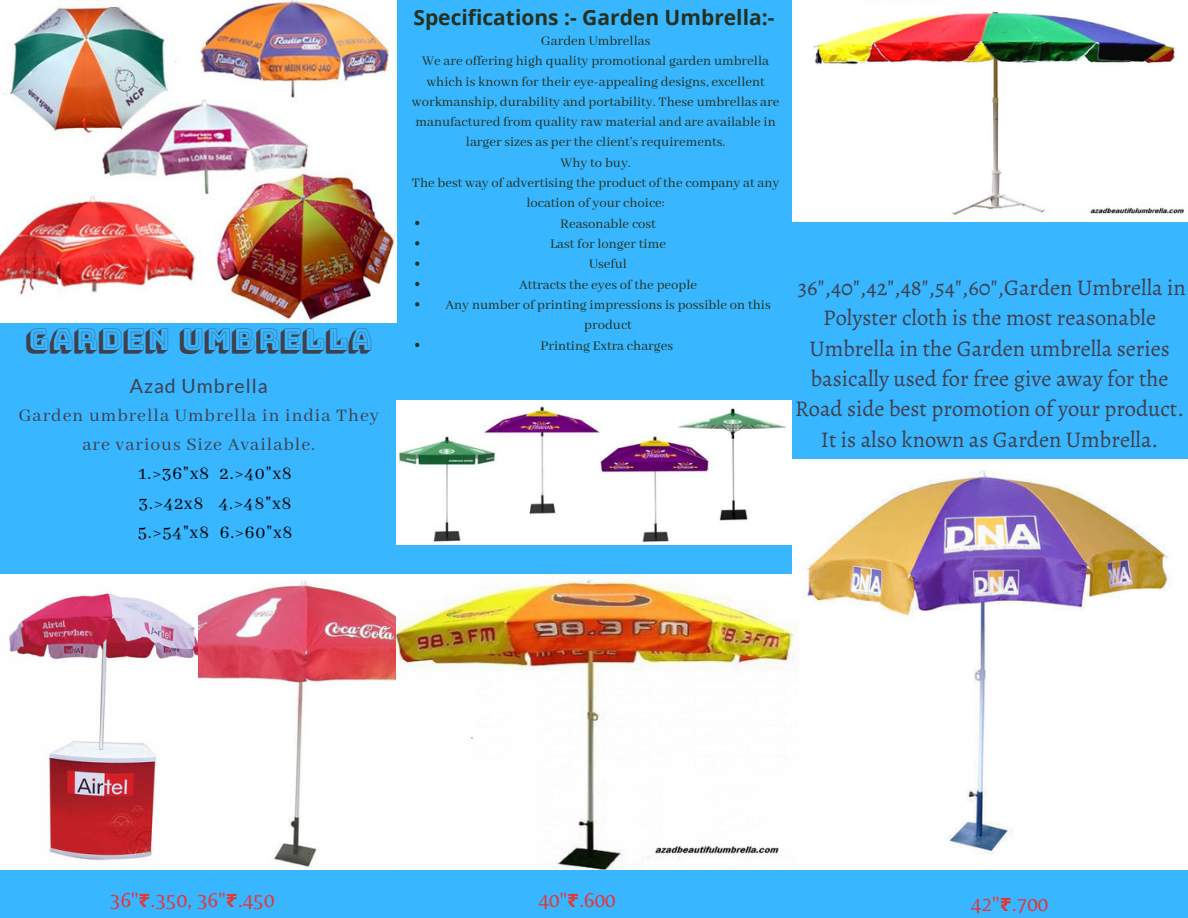
<style>
.page{position:relative;width:1188px;height:918px;background:#38b6ff}
.page>*{position:absolute;margin:0;border:0;box-sizing:border-box;transform-origin:0 0}
.t1{font:29.1px "Bungee Shade";color:#40404c}
.t2{font:22.5px/30.3px "Alegreya";color:#40404c;text-align:center}
.t3{font:21px "Belleza";color:#e33738}
.t4{font:700 21px "Open Sans";color:#24311f}
.t5{font:19.5px/29.2px "Abhaya Libre";letter-spacing:.05em;color:#40404c;text-align:center}
.t6{font:19.5px/29.2px "Abhaya Libre";letter-spacing:.05em;color:#000;text-align:justify}
.t7{font:19.5px "Lato";letter-spacing:.05em;color:#40404c}
.t8{font:14.7px/20.2px "Abhaya Libre";color:#24311f;text-align:center}
.s1{font-family:"Noto Sans Gurmukhi";font-weight:700}
</style>
<div class="page">
<img style="left:0;top:0;width:396px;height:323px">
<img style="left:792px;top:0;width:396px;height:221px">
<img style="left:792px;top:459px;width:396px;height:411px">
<img style="left:396px;top:574px;width:403px;height:295px">
<img style="left:396px;top:400px;width:396px;height:144px">
<img style="left:0;top:574px;width:396px;height:295px">
<svg style="left:415px;top:221px;width:4px;height:4px"></svg>
<svg style="left:415px;top:241px;width:4px;height:4px"></svg>
<svg style="left:415px;top:262px;width:4px;height:4px"></svg>
<svg style="left:415px;top:282px;width:4px;height:4px"></svg>
<svg style="left:415px;top:302px;width:4px;height:4px"></svg>
<svg style="left:415px;top:343px;width:4px;height:4px"></svg>
<h3 class="t4" style="left:413px;top:3px;width:363px">Specifications :- Garden Umbrella:-</h3>
<h1 class="t1" style="left:26px;top:325px;width:348px">GARDEN UMBRELLA</h1>
<h3 class="t7" style="left:130px;top:374px;width:139px">Azad Umbrella</h3>
<h3 class="t5" style="left:18px;top:401px;width:362px">Garden umbrella Umbrella in india They are various Size Available.</h3>
<h3 class="t6" style="left:138px;top:460px;width:157px">1.&gt;36"x8 2.&gt;40"x8<br>3.&gt;42x8 4.&gt;48"x8<br>5.&gt;54"x8 6.&gt;60"x8</h3>
<p class="t8" style="left:412px;top:31px;width:369px">Garden Umbrellas<br>We are offering high quality promotional garden umbrella which is known for their eye-appealing designs, excellent workmanship, durability and portability. These umbrellas are manufactured from quality raw material and are available in larger sizes as per the client’s requirements.<br>Why to buy.<br>The best way of advertising the product of the company at any location of your choice:</p>
<p class="t8" style="left:445px;top:214px;width:327px">Reasonable cost<br>Last for longer time<br>Useful<br>Attracts the eyes of the people<br>Any number of printing impressions is possible on this product<br>Printing Extra charges</p>
<p class="t2" style="left:795px;top:272px;width:392px">36",40",42",48",54",60",Garden Umbrella in Polyster cloth is the most reasonable Umbrella in the Garden umbrella series basically used for free give away for the Road side best promotion of your product.<br>It is also known as Garden Umbrella.</p>
<h3 class="t3" style="left:110px;top:888px;width:166px">36"<span class="s1">₹</span>.350, 36"<span class="s1">₹</span>.450</h3>
<h3 class="t3" style="left:539px;top:888px;width:79px">40"<span class="s1">₹</span>.600</h3>
<h3 class="t3" style="left:971px;top:892px;width:79px">42''<span class="s1">₹</span>.700</h3>
</div>
